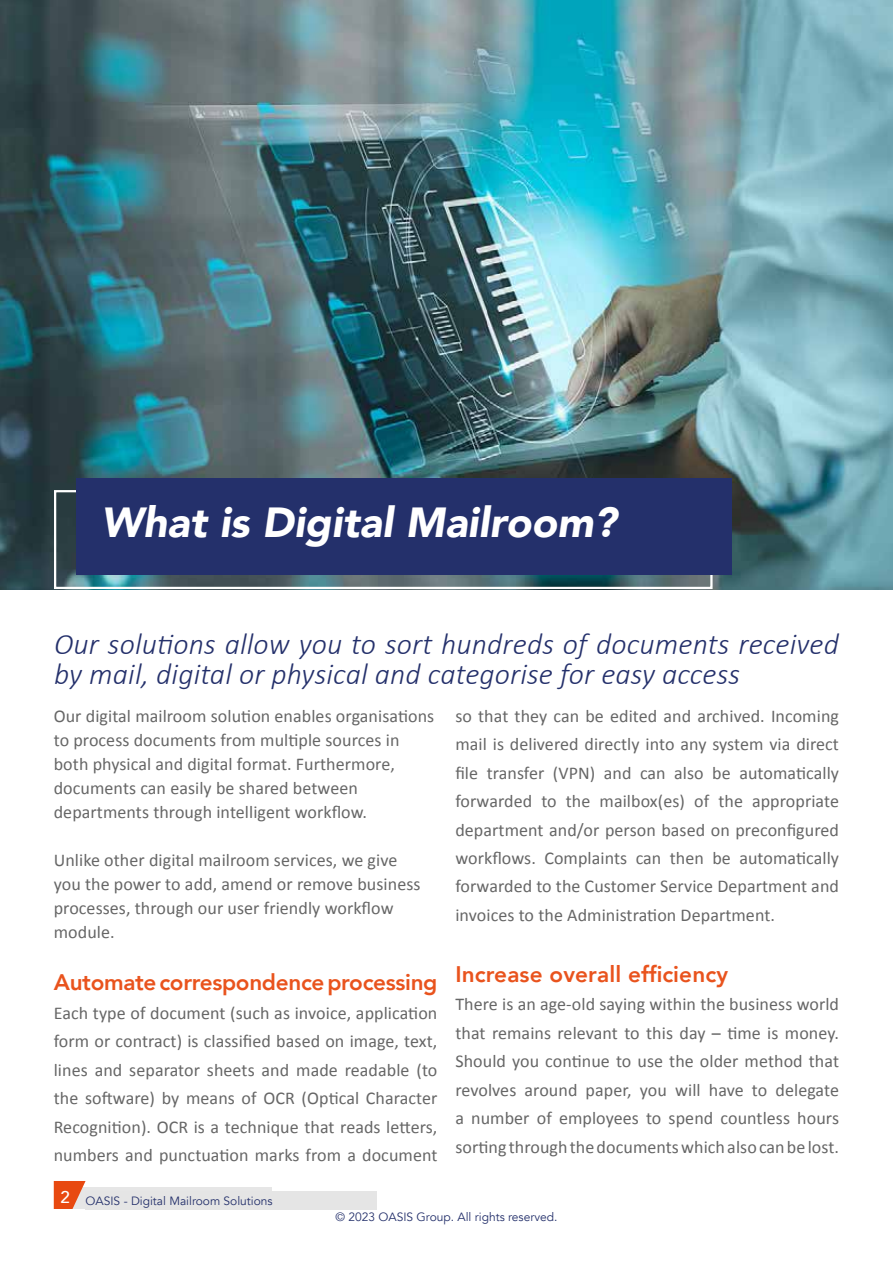
<style>
.page{position:relative;width:893px;height:1263px;background:#fff}
.page>*{position:absolute;margin:0;border:0;box-sizing:border-box;transform-origin:0 0}
.t1{font:italic 900 42px "Avenir";color:#fff}
.t2{font:italic 300 30px/30px "Calibri";letter-spacing:.005em;color:#24306b}
.t3{font:800 22.5px "Avenir";letter-spacing:-.015em;color:#e9531d}
.t4{font:800 22.5px "Avenir";letter-spacing:.005em;color:#e9531d}
.t5{font:18px/28.5px "Calibri";letter-spacing:.005em;color:#666;text-align:justify}
.t6{font:500 16.95px "Avenir";color:#fff}
.t7{font:12px "Avenir";color:#24306b}
.t8{font:11.25px "Avenir";color:#24306b}
</style>
<div class="page">
<div style="left:69px;top:1187px;width:203px;height:22px;background:#e6e6e6"></div>
<svg style="left:54px;top:1181px;width:32px;height:28px"></svg>
<img style="left:0;top:0;width:893px;height:589px">
<div style="left:85px;top:1191px;width:333px;height:18px;background:#e5e5e5"></div>
<div style="left:377px;top:1186px;width:90px;height:24px;background:#fff"></div>
<div style="left:54px;top:490px;width:659px;height:99px;border:2px solid #fff"></div>
<div style="left:76px;top:478px;width:655px;height:97px;background:#24306b"></div>
<h1 class="t1" style="left:101px;top:505px;width:517px">What is Digital Mailroom?</h1>
<h2 class="t2" style="left:54px;top:629px;width:786px">Our solu琀椀ons allow you to sort hundreds of documents received by mail, digital or physical and categorise for easy access</h2>
<p class="t5" style="left:54px;top:703px;width:382px;line-height:24px;text-align:left">Our digital mailroom solu琀椀on enables organisa琀椀ons to process documents from mul琀椀ple sources in both physical and digital format. Furthermore, documents can easily be shared between departments through intelligent work昀氀ow.</p>
<p class="t5" style="left:54px;top:847px;width:368px;line-height:24px;text-align:left">Unlike other digital mailroom services, we give you the power to add, amend or remove business processes, through our user friendly work昀氀ow module.</p>
<p class="t3" style="left:54px;top:973px;width:385px">Automate correspondence processing</p>
<p class="t5" style="left:54px;top:998px;width:385px">Each type of document (such as invoice, applica琀椀on form or contract) is classi昀椀ed based on image, text, lines and separator sheets and made readable (to the so昀琀ware) by means of OCR (Op琀椀cal Character Recogni琀椀on). OCR is a technique that reads le琀琀ers, numbers and punctua琀椀on marks from a document</p>
<p class="t6" style="left:61px;top:1190px;width:11px">2</p>
<p class="t8" style="left:124px;top:1194px;width:109px">OASIS - Omnidox HR</p>
<p class="t7" style="left:86px;top:1193px;width:189px">OASIS - Digital Mailroom Solutions</p>
<p class="t5" style="left:455px;top:701px;width:385px">so that they can be edited and archived. Incoming mail is delivered directly into any system via direct昀椀le transfer (VPN) and can also be automa琀椀cally forwarded to the mailbox(es) of the appropriate department and/or person based on precon昀椀gured work昀氀ows. Complaints can then be automa琀椀cally forwarded to the Customer Service Department and invoices to the Administra琀椀on Department.</p>
<p class="t4" style="left:455px;top:957px;width:274px">Increase overall ef昀椀ciency</p>
<p class="t5" style="left:455px;top:990px;width:385px">There is an age-old saying within the business world that remains relevant to this day – 琀椀me is money.<br>Should you con琀椀nue to use the older method that revolves around paper, you will have to delegate a number of employees to spend countless hours sor琀椀ng through the documents which also can be lost.</p>
<p class="t7" style="left:336px;top:1210px;width:223px">© 2023 OASIS Group. All rights reserved.</p>
</div>
